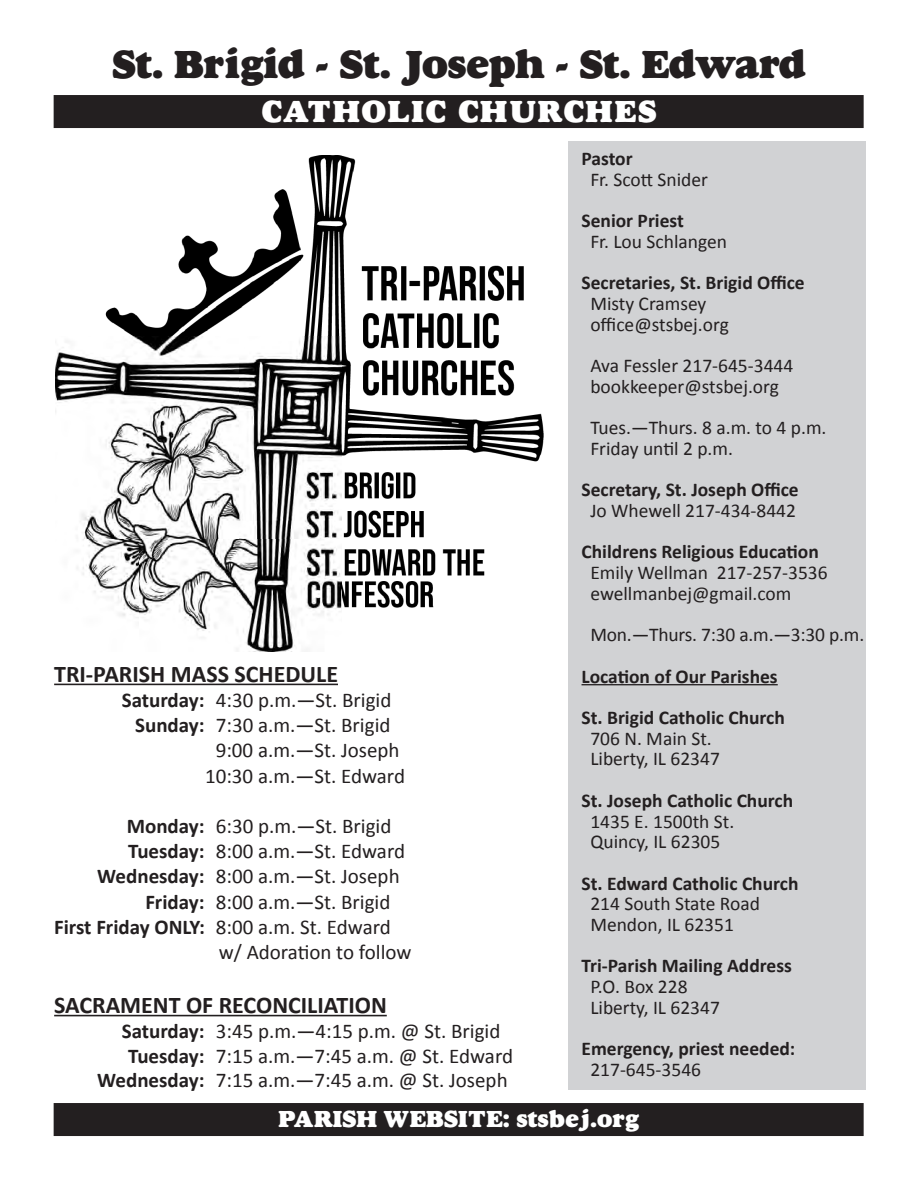
<style>
.page{position:relative;width:919px;height:1188px;background:#fff}
.page>*{position:absolute;margin:0;border:0;box-sizing:border-box;transform-origin:0 0}
.t1{font:40.5px "Goudy Heavyface DTC";letter-spacing:-.01em;color:#231f20}
.t2{font:31.5px "Goudy Heavyface DTC";letter-spacing:.05em;color:#fff}
.t3{font:700 24px "Calibri";color:#231f20}
.t4{font:24px "Goudy Heavyface DTC";color:#fff}
.t5{font:21px "Calibri";color:#231f20}
.t6{font:19.5px/20.7px "Calibri";color:#231f20}
.t7{font:700 19.5px/41.2px "Calibri";color:#231f20}
.s1{font-weight:700}
</style>
<div class="page">
<div style="left:54px;top:95px;width:810px;height:33px;background:#231f20"></div>
<div style="left:54px;top:1103px;width:810px;height:33px;background:#231f20"></div>
<img style="left:55px;top:155px;width:488px;height:496px">
<div style="left:568px;top:141px;width:297px;height:949px;background:#d1d2d4"></div>
<hr style="left:582px;top:684px;width:196px;height:1px;background:#231f20">
<hr style="left:54px;top:684px;width:284px;height:1px;background:#231f20">
<hr style="left:54px;top:1015px;width:333px;height:1px;background:#231f20">
<h1 class="t1" style="left:112px;top:49px;width:696px">St. Brigid - St. Joseph - St. Edward</h1>
<h2 class="t2" style="left:261px;top:99px;width:397px">CATHOLIC CHURCHES</h2>
<p class="t7" style="left:582px;top:138px;width:53px">Pastor</p>
<p class="t6" style="left:590px;top:169px;width:119px">Fr. Scott Snider</p>
<p class="t7" style="left:582px;top:200px;width:104px">Senior Priest</p>
<p class="t6" style="left:590px;top:231px;width:138px">Fr. Lou Schlangen</p>
<p class="t7" style="left:582px;top:262px;width:225px">Secretaries, St. Brigid Office</p>
<p class="t6" style="left:590px;top:293px;width:140px">Misty Cramsey office@stsbej.org</p>
<p class="t6" style="left:590px;top:355px;width:204px">Ava Fessler 217‐645‐3444 bookkeeper@stsbej.org</p>
<p class="t6" style="left:590px;top:417px;width:238px">Tues.—Thurs. 8 a.m. to 4 p.m.<br>Friday until 2 p.m.</p>
<p class="t7" style="left:582px;top:469px;width:219px">Secretary, St. Joseph Office</p>
<p class="t6" style="left:590px;top:500px;width:207px">Jo Whewell 217‐434‐8442</p>
<p class="t7" style="left:582px;top:531px;width:239px">Childrens Religious Education</p>
<p class="t6" style="left:590px;top:562px;width:239px">Emily Wellman 217‐257‐3536 ewellmanbej@gmail.com</p>
<p class="t6" style="left:590px;top:624px;width:275px">Mon.—Thurs. 7:30 a.m.—3:30 p.m.</p>
<p class="t7" style="left:582px;top:655px;width:205px">Location of Our Parishes<br>St. Brigid Catholic Church</p>
<p class="t6" style="left:590px;top:728px;width:131px">706 N. Main St.<br>Liberty, IL 62347</p>
<p class="t7" style="left:582px;top:780px;width:213px">St. Joseph Catholic Church</p>
<p class="t6" style="left:590px;top:811px;width:145px">1435 E. 1500th St.<br>Quincy, IL 62305</p>
<p class="t7" style="left:582px;top:862px;width:218px">St. Edward Catholic Church</p>
<p class="t6" style="left:590px;top:893px;width:171px">214 South State Road<br>Mendon, IL 62351</p>
<p class="t7" style="left:582px;top:945px;width:212px">Tri‐Parish Mailing Address</p>
<p class="t6" style="left:590px;top:976px;width:131px">P.O. Box 228<br>Liberty, IL 62347</p>
<p class="t7" style="left:582px;top:1028px;width:215px">Emergency, priest needed:</p>
<p class="t6" style="left:590px;top:1059px;width:112px">217‐645‐3546</p>
<p class="t3" style="left:54px;top:659px;width:285px">TRI‐PARISH MASS SCHEDULE</p>
<p class="t5" style="left:122px;top:687px;width:271px"><span class="s1">Saturday:</span> 4:30 p.m.—St. Brigid</p>
<p class="t5" style="left:135px;top:712px;width:257px"><span class="s1">Sunday:</span> 7:30 a.m.—St. Brigid</p>
<p class="t5" style="left:216px;top:737px;width:185px">9:00 a.m.—St. Joseph</p>
<p class="t5" style="left:205px;top:763px;width:201px">10:30 a.m.—St. Edward</p>
<p class="t5" style="left:127px;top:813px;width:266px"><span class="s1">Monday:</span> 6:30 p.m.—St. Brigid</p>
<p class="t5" style="left:128px;top:838px;width:279px"><span class="s1">Tuesday:</span> 8:00 a.m.—St. Edward</p>
<p class="t5" style="left:97px;top:863px;width:304px"><span class="s1">Wednesday:</span> 8:00 a.m.—St. Joseph</p>
<p class="t5" style="left:145px;top:889px;width:247px"><span class="s1">Friday:</span> 8:00 a.m.—St. Brigid</p>
<p class="t5" style="left:54px;top:914px;width:338px"><span class="s1">First Friday ONLY:</span> 8:00 a.m. St. Edward</p>
<p class="t5" style="left:219px;top:939px;width:194px">w/ Adoration to follow</p>
<p class="t3" style="left:54px;top:990px;width:334px">SACRAMENT OF RECONCILIATION</p>
<p class="t5" style="left:122px;top:1018px;width:380px"><span class="s1">Saturday:</span> 3:45 p.m.—4:15 p.m. @ St. Brigid</p>
<p class="t5" style="left:128px;top:1043px;width:387px"><span class="s1">Tuesday:</span> 7:15 a.m.—7:45 a.m. @ St. Edward</p>
<p class="t5" style="left:97px;top:1067px;width:412px"><span class="s1">Wednesday:</span> 7:15 a.m.—7:45 a.m. @ St. Joseph</p>
<p class="t4" style="left:279px;top:1110px;width:362px">PARISH WEBSITE: stsbej.org</p>
</div>
